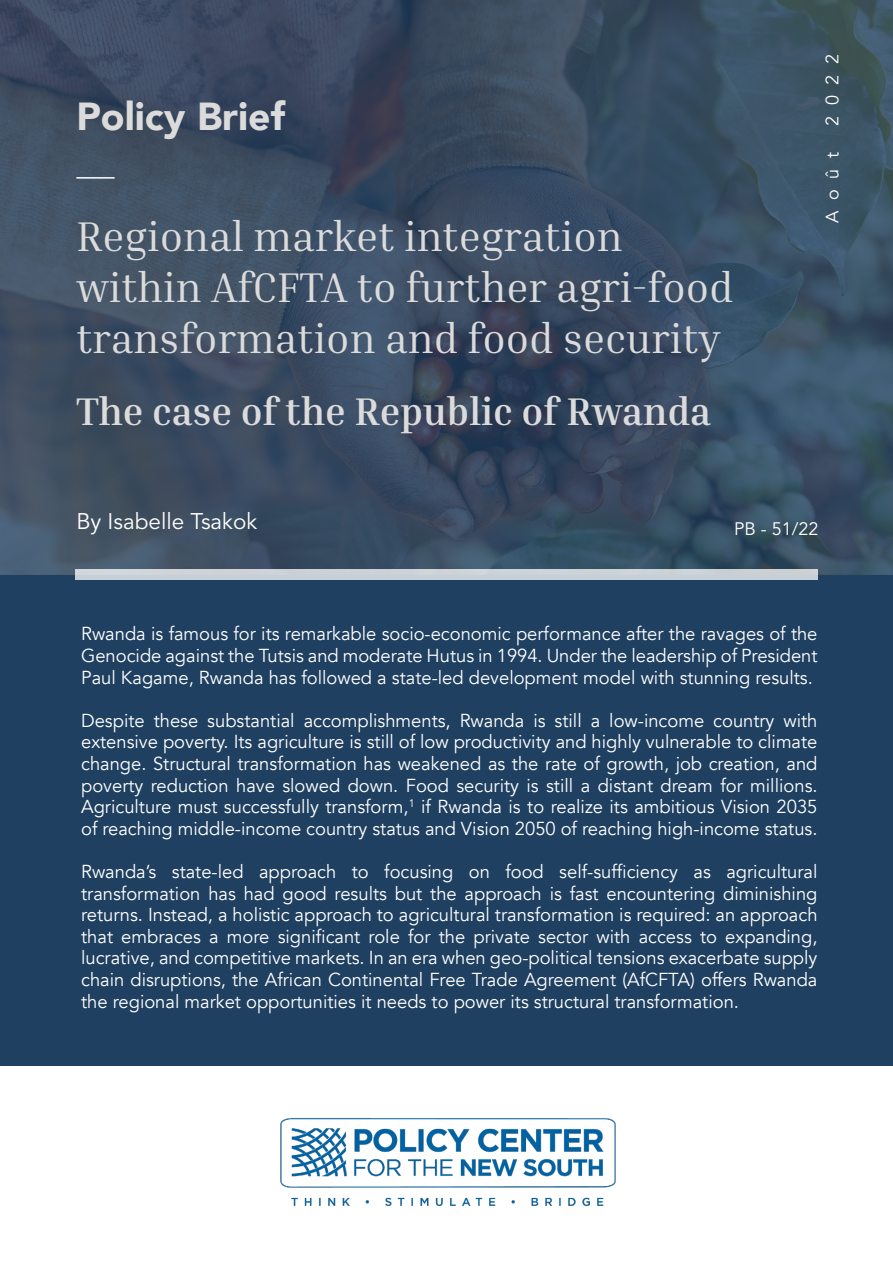
<style>
.page{position:relative;width:893px;height:1263px;background:#fff}
.page>*{position:absolute;margin:0;border:0;box-sizing:border-box;transform-origin:0 0}
.t1{font:42px/51px "Inria Serif";color:#dbdbdb}
.t2{font:700 39px "Inria Serif";color:#dbdbdb}
.t3{font:900 39px "Avenir";color:#dbdbdb}
.t4{font:22.5px "Avenir LT Std";color:#fff}
.t5{font:18.75px/21.6px "Avenir";color:#fff;text-align:justify}
.t6{font:18px "Avenir LT Std";color:#fff}
.t7{font:18px "Avenir";letter-spacing:.59em;color:#fff}
</style>
<div class="page">
<div style="left:0;top:0;width:893px;height:1065px;background:#1f4060"></div>
<img style="left:0;top:0;width:893px;height:574px">
<img style="left:280px;top:1118px;width:336px;height:88px">
<hr style="left:76px;top:177px;width:39px;height:2px;background:#fff">
<div style="left:75px;top:570px;width:743px;height:10px;background:#c6cfd7"></div>
<h2 class="t3" style="left:76px;top:83px;width:210px">Policy Brief</h2>
<h1 class="t1" style="left:76px;top:210px;width:659px">Regional market integration within AfCFTA to further agri-food transformation and food security</h1>
<h2 class="t2" style="left:76px;top:387px;width:636px">The case of the Republic of Rwanda</h2>
<p class="t7" style="left:821px;top:126px;width:73px;rotate:-90deg">2022</p>
<p class="t7" style="left:821px;top:223px;width:72px;rotate:-90deg">Août</p>
<p class="t4" style="left:76px;top:509px;width:183px">By Isabelle Tsakok</p>
<p class="t6" style="left:734px;top:518px;width:86px">PB - 51/22</p>
<p class="t5" style="left:81px;top:623px;width:738px">Rwanda is famous for its remarkable socio-economic performance after the ravages of the Genocide against the Tutsis and moderate Hutus in 1994. Under the leadership of President Paul Kagame, Rwanda has followed a state-led development model with stunning results.</p>
<p class="t5" style="left:81px;top:710px;width:738px">Despite these substantial accomplishments, Rwanda is still a low-income country with extensive poverty. Its agriculture is still of low productivity and highly vulnerable to climate change. Structural transformation has weakened as the rate of growth, job creation, and poverty reduction have slowed down. Food security is still a distant dream for millions.<br>Agriculture must successfully transform,<sup>1</sup> if Rwanda is to realize its ambitious Vision 2035 of reaching middle-income country status and Vision 2050 of reaching high-income status.</p>
<p class="t5" style="left:81px;top:861px;width:738px">Rwanda’s state-led approach to focusing on food self-sufficiency as agricultural transformation has had good results but the approach is fast encountering diminishing returns. Instead, a holistic approach to agricultural transformation is required: an approach that embraces a more significant role for the private sector with access to expanding, lucrative, and competitive markets. In an era when geo-political tensions exacerbate supply chain disruptions, the African Continental Free Trade Agreement (AfCFTA) offers Rwanda the regional market opportunities it needs to power its structural transformation.</p>
</div>
